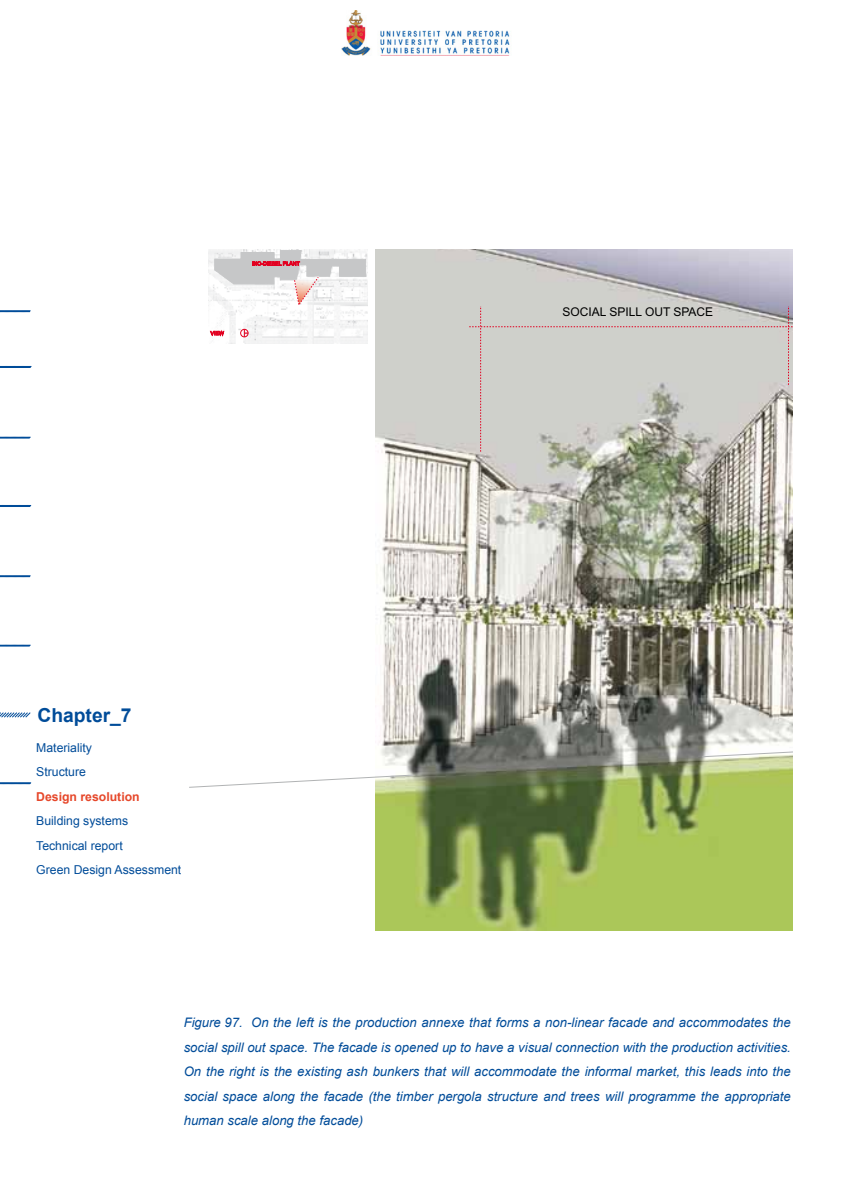
<style>
.page{position:relative;width:854px;height:1191px;background:#fff}
.page>*{position:absolute;margin:0;border:0;box-sizing:border-box;transform-origin:0 0}
.t1{font:700 19.25px "Arial";color:#004c99}
.t2{font:italic 13.12px/24.5px "Arial";color:#004c99;text-align:justify}
.t3{font:12.25px/24.5px "Arial";color:#004c99}
.t4{font:12.08px "Arial";color:#000}
.s1{font-weight:700;color:#e6472a}
</style>
<div class="page">
<svg style="left:0;top:436px;width:31px;height:3px"></svg>
<svg style="left:0;top:575px;width:31px;height:2px"></svg>
<svg style="left:0;top:644px;width:31px;height:3px"></svg>
<svg style="left:0;top:712px;width:31px;height:6px"></svg>
<svg style="left:0;top:310px;width:31px;height:2px"></svg>
<svg style="left:0;top:366px;width:32px;height:2px"></svg>
<svg style="left:0;top:505px;width:31px;height:2px"></svg>
<svg style="left:0;top:782px;width:31px;height:2px"></svg>
<img style="left:375px;top:249px;width:416px;height:681px">
<svg style="left:469px;top:306px;width:322px;height:145px;background:#cbcac4"></svg>
<img style="left:208px;top:249px;width:159px;height:95px">
<svg style="left:210px;top:331px;width:14px;height:4px"></svg>
<div style="left:240px;top:329px;width:8px;height:8px;border:1px solid #e20020;border-radius:50%"></div>
<svg style="left:244px;top:329px;width:4px;height:8px"></svg>
<svg style="left:215px;top:250px;width:150px;height:55px"></svg>
<svg style="left:702px;top:748px;width:89px;height:9px"></svg>
<svg style="left:189px;top:775px;width:224px;height:12px"></svg>
<img style="left:341px;top:10px;width:169px;height:46px">
<p class="t1" style="left:37px;top:702px;width:96px">Chapter_7</p>
<p class="t3" style="left:36px;top:735px;width:147px">Materiality<br>Structure<br><span class="s1">Design resolution<br></span>Building systems<br>Technical report<br>Green Design Assessment</p>
<p class="t4" style="left:562px;top:304px;width:152px">SOCIAL SPILL OUT SPACE</p>
<p class="t2" style="left:184px;top:1010px;width:608px">Figure 97. On the left is the production annexe that forms a non-linear facade and accommodates the social spill out space. The facade is opened up to have a visual connection with the production activities.<br>On the right is the existing ash bunkers that will accommodate the informal market, this leads into the social space along the facade (the timber pergola structure and trees will programme the appropriate human scale along the facade)</p>
</div>
